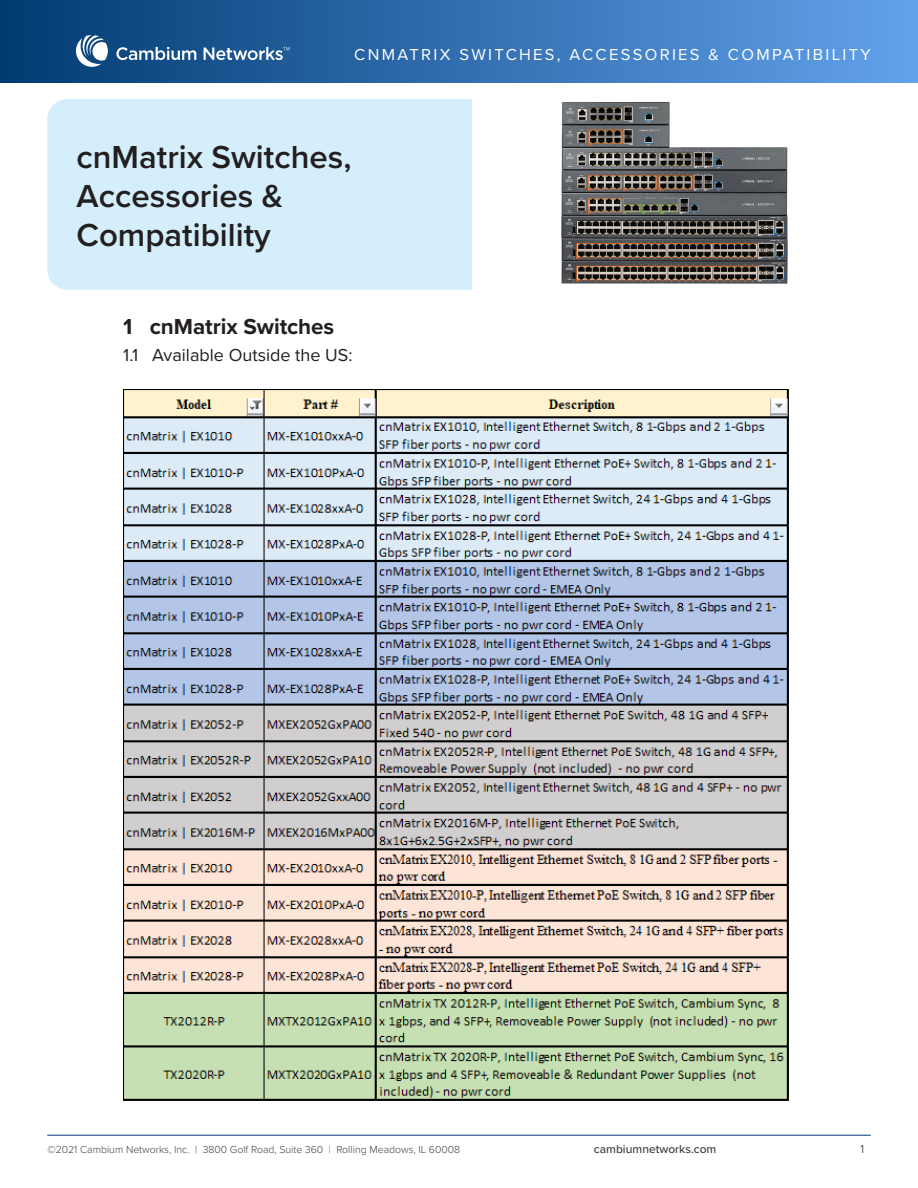
<style>
.page{position:relative;width:918px;height:1188px;background:#fff}
.page>*{position:absolute;margin:0;border:0;box-sizing:border-box;transform-origin:0 0}
.t1{font:600 33px/39px "Proxima Nova";color:#231f20}
.t2{font:700 22.5px "Proxima Nova";letter-spacing:-.005em;color:#231f20}
.t3{font:18px "Proxima Nova";color:#231f20}
.t4{font:16.5px "Proxima Nova";letter-spacing:.14em;color:#fff}
.t5{font:500 12px "Proxima Nova";color:#3e3e3f}
.t6{font:300 12px "Proxima Nova";color:#231f20}
.t7{font:300 10.5px "Proxima Nova";color:#3e3e3f}
</style>
<div class="page">
<hr style="left:47px;top:1135px;width:824px;height:1px;background:#003a70">
<div style="left:0;top:0;width:918px;height:82px;background:linear-gradient(to right,#013b71,#63a2ec)"></div>
<svg style="left:116px;top:47px;width:80px;height:13px"></svg>
<svg style="left:204px;top:47px;width:86px;height:13px"></svg>
<svg style="left:76px;top:35px;width:32px;height:32px"></svg>
<div style="left:47px;top:99px;width:425px;height:191px;background:#d4effb"></div>
<img style="left:561px;top:102px;width:227px;height:182px">
<img style="left:123px;top:389px;width:666px;height:712px">
<h3 class="t4" style="left:354px;top:42px;width:518px">CNMATRIX SWITCHES, ACCESSORIES &amp; COMPATIBILITY</h3>
<h1 class="t1" style="left:76px;top:137px;width:277px">cnMatrix Switches,<br>Accessories &amp;<br>Compatibility</h1>
<p class="t2" style="left:123px;top:310px;width:213px">1 cnMatrix Switches</p>
<p class="t3" style="left:123px;top:342px;width:231px">1.1 Available Outside the US:</p>
<p class="t7" style="left:48px;top:1142px;width:414px">©2021 Cambium Networks, Inc. | 3800 Golf Road, Suite 360 | Rolling Meadows, IL 60008</p>
<p class="t5" style="left:594px;top:1140px;width:124px">cambiumnetworks.com</p>
<p class="t6" style="left:861px;top:1141px;width:5px">1</p>
</div>
